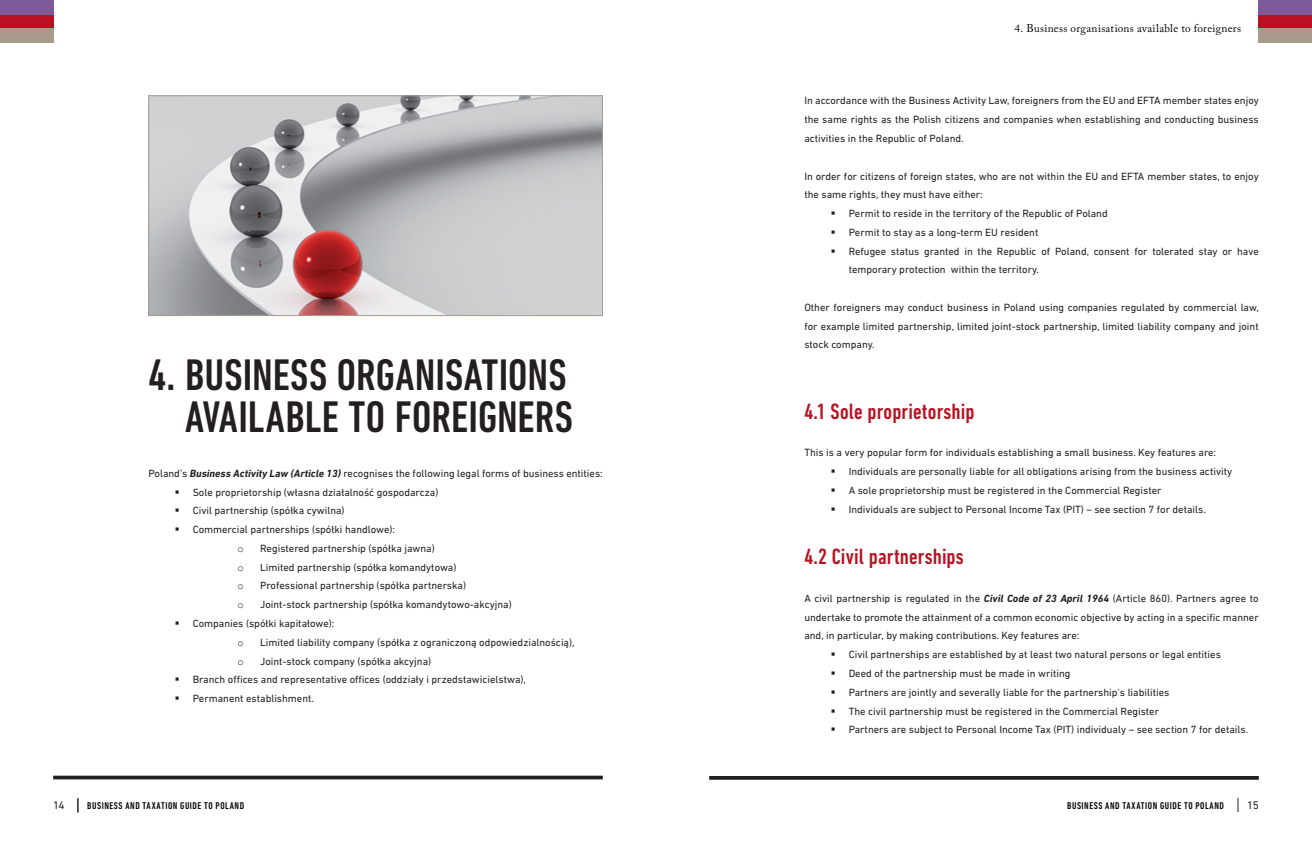
<style>
.page{position:relative;width:1312px;height:851px;background:#fff}
.page>*{position:absolute;margin:0;border:0;box-sizing:border-box;transform-origin:0 0}
.t1{font:500 condensed 45px "DIN Next LT Pro";color:#231f20}
.t2{font:500 condensed 22.5px "DIN Next LT Pro";letter-spacing:.005em;color:#ba1021}
.t3{font:11.25px "Adobe Caslon Pro";letter-spacing:.025em;color:#000}
.t4{font:11.25px "DIN Next LT Pro";color:#231f20}
.t5{font:10.62px/18.8px "DIN Next LT Pro";color:#231f20;text-align:justify}
.t6{font:10.62px "Courier New";color:#231f20}
.t7{font:500 condensed 10px "DIN Next LT Pro";letter-spacing:.055em;color:#000}
.s1{font-weight:700;font-style:italic}
</style>
<div class="page">
<img style="left:150px;top:97px;width:450px;height:217px">
<div style="left:148px;top:95px;width:454px;height:221px;border:1px solid #a99a8c"></div>
<svg style="left:53px;top:775px;width:549px;height:4px;background:#484445"></svg>
<hr style="left:709px;top:776px;width:549px;height:3px;background:#231f20">
<svg style="left:1237px;top:798px;width:1px;height:14px"></svg>
<svg style="left:77px;top:798px;width:1px;height:14px"></svg>
<div style="left:0;top:28px;width:53px;height:14px;background:#a99a8c"></div>
<div style="left:0;top:14px;width:53px;height:14px;background:#ba1021"></div>
<div style="left:0;top:0;width:53px;height:14px;background:#7c5a99"></div>
<div style="left:1258px;top:28px;width:53px;height:14px;background:#a99a8c"></div>
<div style="left:1258px;top:14px;width:53px;height:14px;background:#ba1021"></div>
<div style="left:1258px;top:0;width:53px;height:14px;background:#7c5a99"></div>
<p class="t3" style="left:1014px;top:21px;width:228px">4. Business organisations available to foreigners</p>
<h1 class="t1" style="left:148px;top:349px;width:75px">4. BUSINESS</h1>
<h1 class="t1" style="left:337px;top:349px;width:19px">ORGANISATIONS</h1>
<h1 class="t1" style="left:185px;top:391px;width:18px">AVAILABLE</h1>
<h1 class="t1" style="left:348px;top:391px;width:65px">TO FOREIGNERS</h1>
<p class="t5" style="left:148px;top:463px;width:456px">Poland’s <span class="s1">Business Activity Law (Article 13)</span> recognises the following legal forms of business entities:</p>
<p class="t5" style="left:175px;top:482px;width:265px">▪ Sole proprietorship (własna działalność gospodarcza)</p>
<p class="t5" style="left:175px;top:501px;width:171px">▪ Civil partnership (spółka cywilna)</p>
<p class="t5" style="left:175px;top:520px;width:222px">▪ Commercial partnerships (spółki handlowe):</p>
<p class="t6" style="left:237px;top:542px;width:8px">o</p>
<p class="t5" style="left:260px;top:538px;width:176px">Registered partnership (spółka jawna)</p>
<p class="t6" style="left:237px;top:560px;width:8px">o</p>
<p class="t5" style="left:260px;top:557px;width:198px">Limited partnership (spółka komandytowa)</p>
<p class="t6" style="left:237px;top:579px;width:8px">o</p>
<p class="t5" style="left:260px;top:576px;width:207px">Professional partnership (spółka partnerska)</p>
<p class="t6" style="left:237px;top:598px;width:8px">o</p>
<p class="t5" style="left:260px;top:595px;width:253px">Joint-stock partnership (spółka komandytowo-akcyjna)</p>
<p class="t5" style="left:175px;top:613px;width:161px">▪ Companies (spółki kapitałowe):</p>
<p class="t6" style="left:237px;top:635px;width:8px">o</p>
<p class="t5" style="left:260px;top:632px;width:316px">Limited liability company (spółka z ograniczoną odpowiedzialnością),</p>
<p class="t6" style="left:237px;top:654px;width:8px">o</p>
<p class="t5" style="left:260px;top:651px;width:172px">Joint-stock company (spółka akcyjna)</p>
<p class="t5" style="left:175px;top:670px;width:352px">▪ Branch offices and representative offices (oddziały i przedstawicielstwa),</p>
<p class="t5" style="left:175px;top:688px;width:141px">▪ Permanent establishment.</p>
<p class="t5" style="left:804px;top:91px;width:456px">In accordance with the Business Activity Law, foreigners from the EU and EFTA member states enjoy the same rights as the Polish citizens and companies when establishing and conducting business activities in the Republic of Poland.</p>
<p class="t5" style="left:804px;top:166px;width:456px">In order for citizens of foreign states, who are not within the EU and EFTA member states, to enjoy the same rights, they must have either:</p>
<p class="t5" style="left:830px;top:204px;width:278px">▪ Permit to reside in the territory of the Republic of Poland</p>
<p class="t5" style="left:830px;top:223px;width:209px">▪ Permit to stay as a long-term EU resident</p>
<p class="t5" style="left:848px;top:241px;width:411px;text-indent:-18px">▪ Refugee status granted in the Republic of Poland, consent for tolerated stay or have temporary protection within the territory.</p>
<p class="t5" style="left:804px;top:298px;width:456px">Other foreigners may conduct business in Poland using companies regulated by commercial law, for example limited partnership, limited joint-stock partnership, limited liability company and joint stock company.</p>
<h2 class="t2" style="left:804px;top:398px;width:172px">4.1 SOLE PROPRIETORSHIP</h2>
<p class="t5" style="left:804px;top:443px;width:413px">This is a very popular form for individuals establishing a small business. Key features are:</p>
<p class="t5" style="left:830px;top:462px;width:402px">▪ Individuals are personally liable for all obligations arising from the business activity</p>
<p class="t5" style="left:830px;top:480px;width:332px">▪ A sole proprietorship must be registered in the Commercial Register</p>
<p class="t5" style="left:830px;top:499px;width:376px">▪ Individuals are subject to Personal Income Tax (PIT) – see section 7 for details.</p>
<h2 class="t2" style="left:804px;top:544px;width:161px">4.2 CIVIL PARTNERSHIPS</h2>
<p class="t5" style="left:804px;top:588px;width:456px">A civil partnership is regulated in the <span class="s1">Civil Code of 23 April 1964</span> (Article 860). Partners agree to undertake to promote the attainment of a common economic objective by acting in a specific manner and, in particular, by making contributions. Key features are:</p>
<p class="t5" style="left:830px;top:645px;width:391px">▪ Civil partnerships are established by at least two natural persons or legal entities</p>
<p class="t5" style="left:830px;top:663px;width:241px">▪ Deed of the partnership must be made in writing</p>
<p class="t5" style="left:830px;top:682px;width:340px">▪ Partners are jointly and severally liable for the partnership’s liabilities</p>
<p class="t5" style="left:830px;top:701px;width:329px">▪ The civil partnership must be registered in the Commercial Register</p>
<p class="t5" style="left:830px;top:720px;width:418px">▪ Partners are subject to Personal Income Tax (PIT) individualy – see section 7 for details.</p>
<p class="t4" style="left:53px;top:799px;width:13px">14</p>
<p class="t7" style="left:87px;top:800px;width:158px">BUSINESS AND TAXATION GUIDE TO POLAND</p>
<p class="t7" style="left:1066px;top:799px;width:158px">BUSINESS AND TAXATION GUIDE TO POLAND</p>
<p class="t4" style="left:1246px;top:798px;width:13px">15</p>
</div>
